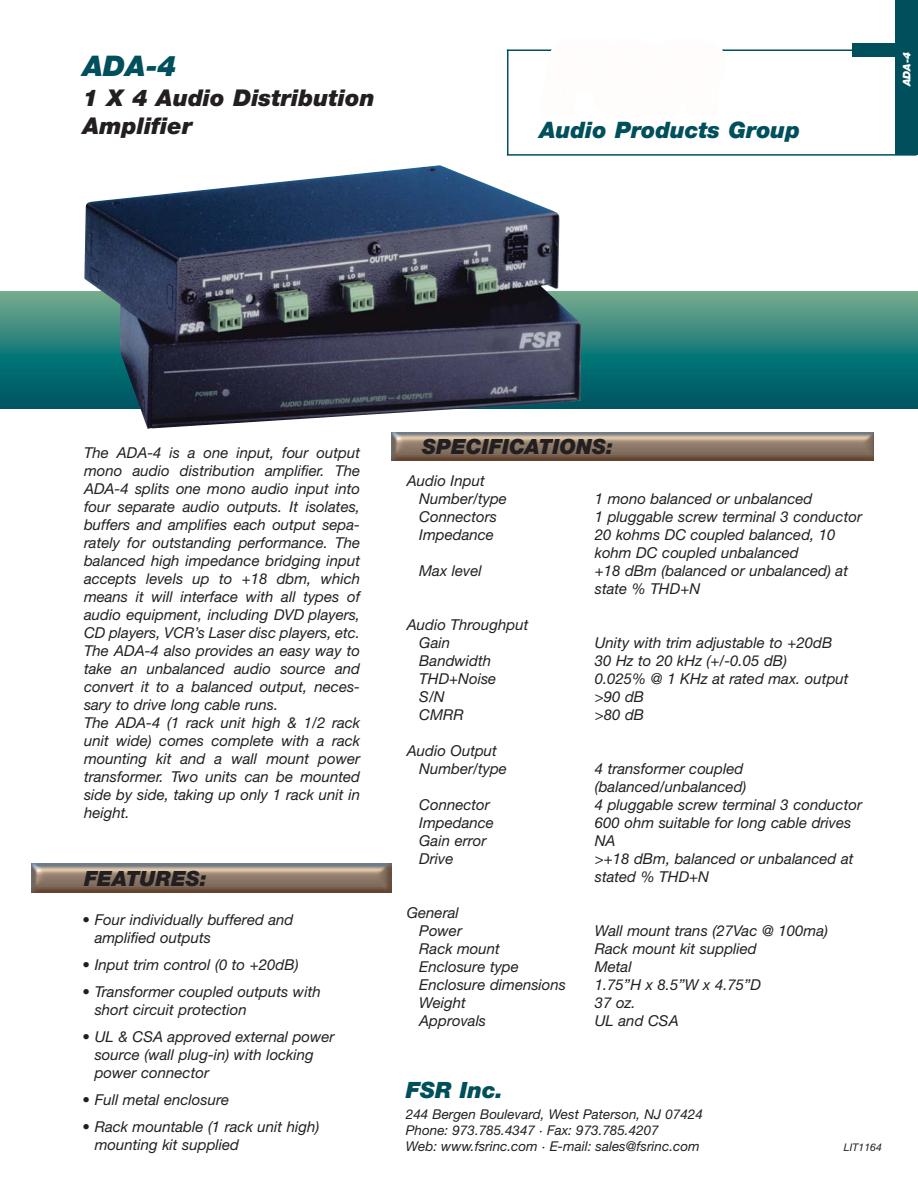
<style>
.page{position:relative;width:918px;height:1188px;background:#fff}
.page>*{position:absolute;margin:0;border:0;box-sizing:border-box;transform-origin:0 0}
.t1{font:italic 900 28.5px "Helvetica Neue";color:#004f5c}
.t2{font:italic 900 23.1px/27.8px "Helvetica Neue";color:#231f20}
.t3{font:italic 900 22.65px "Helvetica Neue";color:#004f5c}
.t4{font:italic 900 22.5px "Helvetica Neue";color:#004f5c}
.t5{font:italic 900 21px "Helvetica Neue";color:#231f20}
.t6{font:italic 15px/18px "Helvetica Neue";color:#231f20}
.t7{font:italic 13.5px/16.2px "Helvetica Neue";color:#231f20}
.t8{font:italic 10.5px "Helvetica Neue";color:#231f20}
.t9{font:italic 900 10.5px "Helvetica Neue";color:#fff}
</style>
<div class="page">
<svg style="left:0;top:292px;width:918px;height:117px;background:#257c78"></svg>
<img style="left:84px;top:165px;width:497px;height:264px">
<img style="left:31px;top:864px;width:360px;height:28px">
<img style="left:392px;top:432px;width:482px;height:28px">
<hr style="left:507px;top:50px;width:354px;height:1px;background:#004f5c">
<div style="left:852px;top:43px;width:45px;height:14px;background:#004f5c"></div>
<img style="left:540px;top:49px;width:186px;height:2px">
<hr style="left:507px;top:50px;width:1px;height:105px;background:#004f5c">
<hr style="left:507px;top:154px;width:410px;height:2px;background:#004f5c">
<div style="left:896px;top:0;width:22px;height:155px;background:#004f5c"></div>
<h1 class="t1" style="left:83px;top:56px;width:95px">ADA-4</h1>
<h2 class="t2" style="left:83px;top:86px;width:293px">1 X 4 Audio Distribution<br>Amplifier</h2>
<h3 class="t3" style="left:539px;top:121px;width:262px">Audio Products Group</h3>
<p class="t9" style="left:903px;top:86px;width:36px;rotate:-90deg">ADA-4</p>
<p class="t6" style="left:84px;top:445px;width:278px">The ADA-4 is a one input, four output mono audio distribution amplifier. The ADA-4 splits one mono audio input into four separate audio outputs. It isolates, buffers and amplifies each output sepa&shy;rately for outstanding performance. The balanced high impedance bridging input accepts levels up to +18 dbm, which means it will interface with all types of audio equipment, including DVD players, CD players, VCR’s Laser disc players, etc.<br>The ADA-4 also provides an easy way to take an unbalanced audio source and convert it to a balanced output, neces&shy;sary to drive long cable runs.<br>The ADA-4 (1 rack unit high &amp; 1/2 rack unit wide) comes complete with a rack mounting kit and a wall mount power transformer. Two units can be mounted side by side, taking up only 1 rack unit in height.</p>
<h3 class="t5" style="left:84px;top:871px;width:124px">FEATURES:</h3>
<p class="t6" style="left:95px;top:912px;width:200px;text-indent:-12px">• Four individually buffered and amplified outputs</p>
<p class="t6" style="left:83px;top:957px;width:218px">• Input trim control (0 to +20dB)</p>
<p class="t6" style="left:95px;top:984px;width:228px;text-indent:-12px">• Transformer coupled outputs with short circuit protection</p>
<p class="t6" style="left:95px;top:1029px;width:241px;text-indent:-12px">• UL &amp; CSA approved external power source (wall plug-in) with locking power connector</p>
<p class="t6" style="left:83px;top:1092px;width:148px">• Full metal enclosure</p>
<p class="t6" style="left:95px;top:1120px;width:226px;text-indent:-12px">• Rack mountable (1 rack unit high) mounting kit supplied</p>
<h3 class="t5" style="left:422px;top:439px;width:192px">SPECIFICATIONS:</h3>
<p class="t6" style="left:419px;top:473px;width:89px;text-indent:-12px">Audio Input<br>Number/type</p>
<p class="t6" style="left:595px;top:491px;width:219px">1 mono balanced or unbalanced</p>
<p class="t6" style="left:419px;top:509px;width:79px">Connectors</p>
<p class="t6" style="left:595px;top:509px;width:269px">1 pluggable screw terminal 3 conductor</p>
<p class="t6" style="left:419px;top:527px;width:76px">Impedance</p>
<p class="t6" style="left:595px;top:527px;width:242px">20 kohms DC coupled balanced, 10 kohm DC coupled unbalanced</p>
<p class="t6" style="left:419px;top:563px;width:64px">Max level</p>
<p class="t6" style="left:595px;top:563px;width:255px">+18 dBm (balanced or unbalanced) at state % THD+N</p>
<p class="t6" style="left:419px;top:617px;width:111px;text-indent:-12px">Audio Throughput<br>Gain</p>
<p class="t6" style="left:595px;top:635px;width:239px">Unity with trim adjustable to +20dB</p>
<p class="t6" style="left:419px;top:653px;width:73px">Bandwidth</p>
<p class="t6" style="left:595px;top:653px;width:194px">30 Hz to 20 kHz (+/-0.05 dB)</p>
<p class="t6" style="left:419px;top:671px;width:79px">THD+Noise</p>
<p class="t6" style="left:595px;top:671px;width:255px">0.025% @ 1 KHz at rated max. output</p>
<p class="t6" style="left:419px;top:689px;width:27px">S/N</p>
<p class="t6" style="left:595px;top:689px;width:51px">&gt;90 dB</p>
<p class="t6" style="left:419px;top:707px;width:46px">CMRR</p>
<p class="t6" style="left:595px;top:707px;width:51px">&gt;80 dB</p>
<p class="t6" style="left:419px;top:743px;width:89px;text-indent:-12px">Audio Output<br>Number/type</p>
<p class="t6" style="left:595px;top:761px;width:153px">4 transformer coupled (balanced/unbalanced)</p>
<p class="t6" style="left:419px;top:797px;width:72px">Connector</p>
<p class="t6" style="left:595px;top:797px;width:269px">4 pluggable screw terminal 3 conductor</p>
<p class="t6" style="left:419px;top:815px;width:76px">Impedance</p>
<p class="t6" style="left:595px;top:815px;width:258px">600 ohm suitable for long cable drives</p>
<p class="t6" style="left:419px;top:833px;width:69px">Gain error</p>
<p class="t6" style="left:595px;top:833px;width:22px">NA</p>
<p class="t6" style="left:419px;top:851px;width:36px">Drive</p>
<p class="t6" style="left:595px;top:851px;width:260px">&gt;+18 dBm, balanced or unbalanced at stated % THD+N</p>
<p class="t6" style="left:407px;top:905px;width:57px;text-align:right">General<br>Power</p>
<p class="t6" style="left:595px;top:923px;width:235px">Wall mount trans (27Vac @ 100ma)</p>
<p class="t6" style="left:419px;top:941px;width:82px">Rack mount</p>
<p class="t6" style="left:595px;top:941px;width:164px">Rack mount kit supplied</p>
<p class="t6" style="left:419px;top:959px;width:101px">Enclosure type</p>
<p class="t6" style="left:595px;top:959px;width:38px">Metal</p>
<p class="t6" style="left:419px;top:977px;width:148px">Enclosure dimensions</p>
<p class="t6" style="left:595px;top:977px;width:168px">1.75”H x 8.5”W x 4.75”D</p>
<p class="t6" style="left:419px;top:995px;width:48px">Weight</p>
<p class="t6" style="left:595px;top:995px;width:42px">37 oz.</p>
<p class="t6" style="left:419px;top:1013px;width:68px">Approvals</p>
<p class="t6" style="left:595px;top:1013px;width:85px">UL and CSA</p>
<h3 class="t4" style="left:406px;top:1082px;width:99px">FSR Inc.</h3>
<p class="t7" style="left:406px;top:1107px;width:299px">244 Bergen Boulevard, West Paterson, NJ 07424<br>Phone: 973.785.4347 · Fax: 973.785.4207<br>Web: www.fsrinc.com · E-mail: sales@fsrinc.com</p>
<p class="t8" style="left:844px;top:1143px;width:39px">LIT1164</p>
</div>
